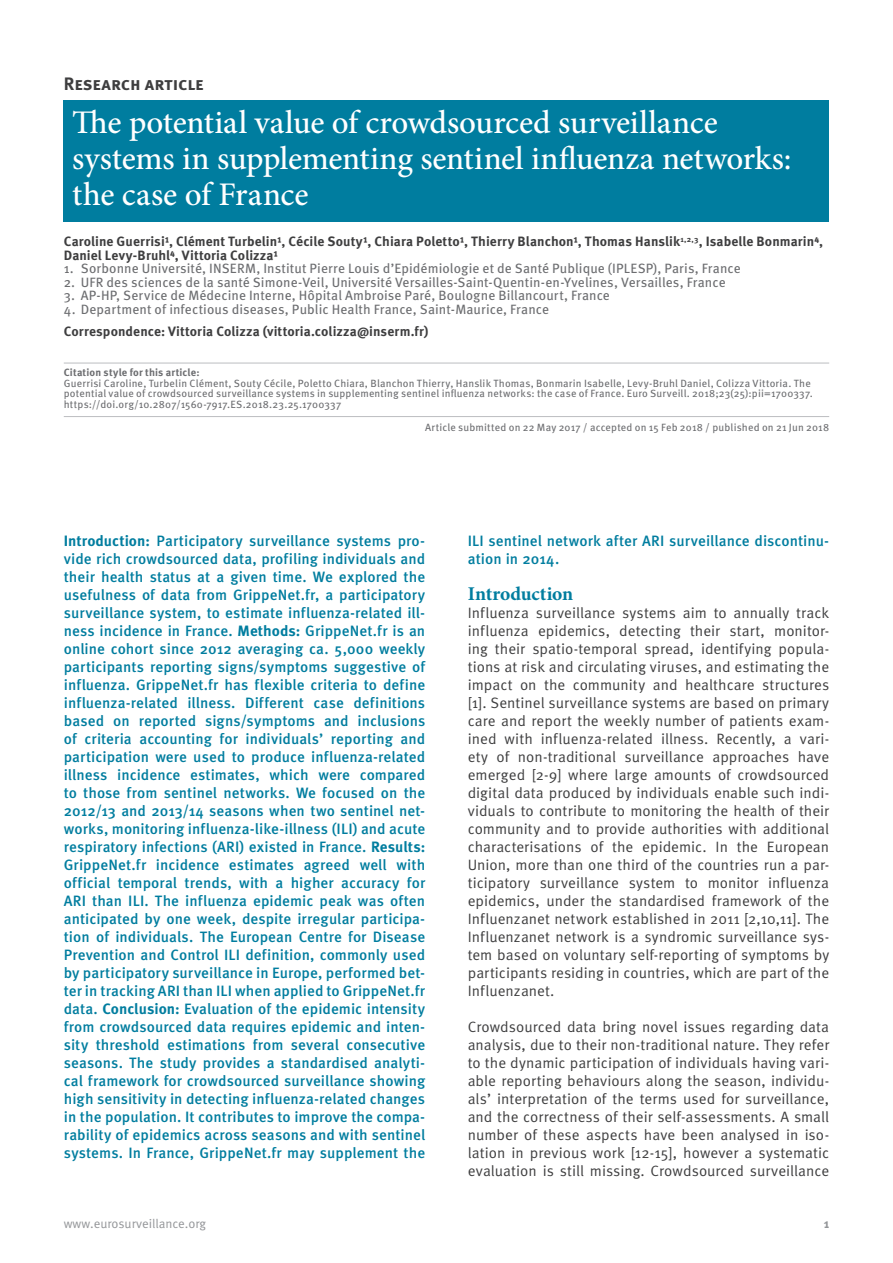
<style>
.page{position:relative;width:893px;height:1263px;background:#fff}
.page>*{position:absolute;margin:0;border:0;box-sizing:border-box;transform-origin:0 0}
.t1{font:500 33px/36px "Minion Pro";letter-spacing:-.005em;color:#fff}
.t2{font:700 19.5px "Minion Pro";letter-spacing:-.005em;color:#007d9f}
.t3{font:700 18px "Meta Pro";color:#3e3e3f}
.t4{font:500 15px/18px "Meta Pro";letter-spacing:.005em;color:#007d9f;text-align:justify}
.t5{font:15px/18px "Meta Pro";color:#3e3e3f;text-align:justify}
.t6{font:13.5px "Meta Pro";letter-spacing:.005em;color:#6c6d70}
.t7{font:700 13.5px/13.5px "Meta Pro";letter-spacing:.005em;color:#3e3e3f}
.t8{font:12.75px "Meta Pro";color:#939598}
.t9{font:700 12.75px "Meta Pro";color:#939598}
.t10{font:10.5px/10.5px "Meta Pro";letter-spacing:.015em;color:#6c6d70}
.t11{font:700 10.5px "Meta Pro";letter-spacing:.015em;color:#6c6d70}
.s1{font-weight:700}
</style>
<div class="page">
<hr style="left:64px;top:363px;width:765px;height:1px;background:#bcbdc0">
<hr style="left:64px;top:416px;width:765px;height:1px;background:#bcbdc0">
<div style="left:64px;top:100px;width:765px;height:122px;background:#007d9f"></div>
<p class="t3" style="left:64px;top:72px;width:141px">Research article</p>
<h1 class="t1" style="left:72px;top:104px;width:721px">The potential value of crowdsourced surveillance systems in supplementing sentinel influenza networks: the case of France</h1>
<p class="t7" style="left:64px;top:235px;width:761px">Caroline Guerrisi¹, Clément Turbelin¹, Cécile Souty¹, Chiara Poletto¹, Thierry Blanchon¹, Thomas Hanslik<sup>1,2,3</sup>, Isabelle Bonmarin⁴,<br>Daniel Levy-Bruhl⁴, Vittoria Colizza¹</p>
<p class="t6" style="left:64px;top:260px;width:678px">1. Sorbonne Université, INSERM, Institut Pierre Louis d’Epidémiologie et de Santé Publique (IPLESP), Paris, France</p>
<p class="t6" style="left:64px;top:274px;width:663px">2. UFR des sciences de la santé Simone-Veil, Université Versailles-Saint-Quentin-en-Yvelines, Versailles, France</p>
<p class="t6" style="left:64px;top:287px;width:548px">3. AP-HP, Service de Médecine Interne, Hôpital Ambroise Paré, Boulogne Billancourt, France</p>
<p class="t6" style="left:64px;top:301px;width:487px">4. Department of infectious diseases, Public Health France, Saint-Maurice, France</p>
<p class="t7" style="left:64px;top:325px;width:366px">Correspondence: Vittoria Colizza (vittoria.colizza@inserm.fr)</p>
<p class="t11" style="left:64px;top:366px;width:137px">Citation style for this article:</p>
<p class="t10" style="left:64px;top:378px;width:750px">Guerrisi Caroline, Turbelin Clément, Souty Cécile, Poletto Chiara, Blanchon Thierry, Hanslik Thomas, Bonmarin Isabelle, Levy-Bruhl Daniel, Colizza Vittoria. The potential value of crowdsourced surveillance systems in supplementing sentinel influenza networks: the case of France. Euro Surveill. 2018;23(25):pii=1700337. https://doi.org/10.2807/1560-7917.ES.2018.23.25.1700337</p>
<p class="t10" style="left:425px;top:422px;width:406px">Article submitted on 22 May 2017 / accepted on 15 Feb 2018 / published on 21 Jun 2018</p>
<p class="t4" style="left:64px;top:532px;width:363px"><span class="s1">Introduction:</span> Participatory surveillance systems pro&shy;vide rich crowdsourced data, profiling individuals and their health status at a given time. We explored the usefulness of data from GrippeNet.fr, a participatory surveillance system, to estimate influenza-related ill&shy;ness incidence in France. <span class="s1">Methods:</span> GrippeNet.fr is an online cohort since 2012 averaging ca. 5,000 weekly participants reporting signs/symptoms suggestive of influenza. GrippeNet.fr has flexible criteria to define influenza-related illness. Different case definitions based on reported signs/symptoms and inclusions of criteria accounting for individuals’ reporting and participation were used to produce influenza-related illness incidence estimates, which were compared to those from sentinel networks. We focused on the 2012/13 and 2013/14 seasons when two sentinel net&shy;works, monitoring influenza-like-illness (ILI) and acute respiratory infections (ARI) existed in France. <span class="s1">Results:<br></span>GrippeNet.fr incidence estimates agreed well with official temporal trends, with a higher accuracy for ARI than ILI. The influenza epidemic peak was often anticipated by one week, despite irregular participa&shy;tion of individuals. The European Centre for Disease Prevention and Control ILI definition, commonly used by participatory surveillance in Europe, performed bet&shy;ter in tracking ARI than ILI when applied to GrippeNet.fr data. <span class="s1">Conclusion:</span> Evaluation of the epidemic intensity from crowdsourced data requires epidemic and inten&shy;sity threshold estimations from several consecutive seasons. The study provides a standardised analyti&shy;cal framework for crowdsourced surveillance showing high sensitivity in detecting influenza-related changes in the population. It contributes to improve the compa&shy;rability of epidemics across seasons and with sentinel systems. In France, GrippeNet.fr may supplement the</p>
<p class="t4" style="left:468px;top:532px;width:363px">ILI sentinel network after ARI surveillance discontinu&shy;ation in 2014.</p>
<h2 class="t2" style="left:468px;top:580px;width:107px">Introduction</h2>
<p class="t5" style="left:468px;top:604px;width:363px">Influenza surveillance systems aim to annually track influenza epidemics, detecting their start, monitor&shy;ing their spatio-temporal spread, identifying popula&shy;tions at risk and circulating viruses, and estimating the impact on the community and healthcare structures [1]. Sentinel surveillance systems are based on primary care and report the weekly number of patients exam&shy;ined with influenza-related illness. Recently, a vari&shy;ety of non-traditional surveillance approaches have emerged [2-9] where large amounts of crowdsourced digital data produced by individuals enable such indi&shy;viduals to contribute to monitoring the health of their community and to provide authorities with additional characterisations of the epidemic. In the European Union, more than one third of the countries run a par&shy;ticipatory surveillance system to monitor influenza epidemics, under the standardised framework of the Influenzanet network established in 2011 [2,10,11]. The Influenzanet network is a syndromic surveillance sys&shy;tem based on voluntary self-reporting of symptoms by participants residing in countries, which are part of the Influenzanet.</p>
<p class="t5" style="left:468px;top:1018px;width:363px">Crowdsourced data bring novel issues regarding data analysis, due to their non-traditional nature. They refer to the dynamic participation of individuals having vari&shy;able reporting behaviours along the season, individu&shy;als’ interpretation of the terms used for surveillance, and the correctness of their self-assessments. A small number of these aspects have been analysed in iso&shy;lation in previous work [12-15], however a systematic evaluation is still missing. Crowdsourced surveillance</p>
<p class="t8" style="left:64px;top:1215px;width:144px">www.eurosurveillance.org</p>
<p class="t9" style="left:824px;top:1215px;width:7px">1</p>
</div>
